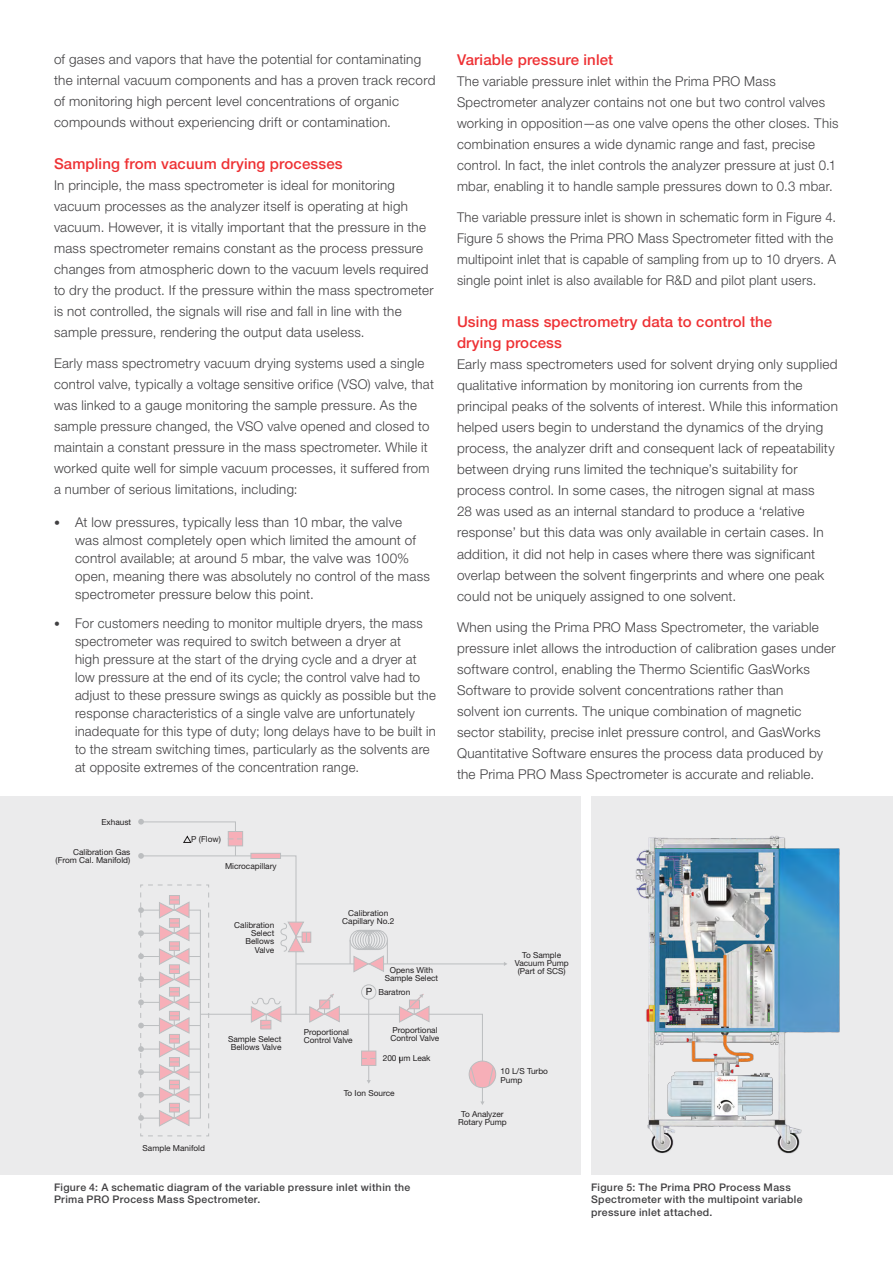
<style>
.page{position:relative;width:893px;height:1263px;background:#fff}
.page>*{position:absolute;margin:0;border:0;box-sizing:border-box;transform-origin:0 0}
.t1{font:500 15px/21px "Helvetica Neue LTW1 G";letter-spacing:.01em;color:#ee3134}
.t2{font:300 13.5px/21px "Helvetica Neue LTW1 G";letter-spacing:.02em;color:#414042}
.t3{font:300 13.5px/21px "Helvetica Neue LTW1 G";letter-spacing:.02em;color:#414042;scale:.96 1}
.t4{font:500 10.5px/12.6px "Helvetica Neue LTW1 G";letter-spacing:.03em;color:#414042}
.t5{font:9.9px "Helvetica Neue";color:#221f20}
.t6{font:8.25px/8.2px "Helvetica Neue";color:#221f20;text-align:center}
.s1{font-size:12px}
.s2{font-family:"Monotype Sorts"}
</style>
<div class="page">
<div style="left:591px;top:796px;width:302px;height:378px;background:#ebebec"></div>
<div style="left:0;top:796px;width:580px;height:378px;background:#ebebec"></div>
<hr style="left:296px;top:963px;width:208px;height:1px;background:#bcbec0">
<div style="left:469px;top:1061px;width:27px;height:26px;background:#cccacc;border-radius:50%"></div>
<div style="left:469px;top:1061px;width:27px;height:27px;border:1px solid #bcbec0;border-radius:50%"></div>
<svg style="left:138px;top:819px;width:356px;height:317px"></svg>
<img style="left:635px;top:836px;width:205px;height:318px">
<p class="t2" style="left:54px;top:48px;width:383px">of gases and vapors that have the potential for contaminating the internal vacuum components and has a proven track record of monitoring high percent level concentrations of organic compounds without experiencing drift or contamination.</p>
<p class="t1" style="left:54px;top:153px;width:290px">Sampling from vacuum drying processes</p>
<p class="t2" style="left:54px;top:174px;width:381px">In principle, the mass spectrometer is ideal for monitoring vacuum processes as the analyzer itself is operating at high vacuum. However, it is vitally important that the pressure in the mass spectrometer remains constant as the process pressure changes from atmospheric down to the vacuum levels required to dry the product. If the pressure within the mass spectrometer is not controlled, the signals will rise and fall in line with the sample pressure, rendering the output data useless.</p>
<p class="t2" style="left:54px;top:353px;width:381px">Early mass spectrometry vacuum drying systems used a single control valve, typically a voltage sensitive orifice (VSO) valve, that was linked to a gauge monitoring the sample pressure. As the sample pressure changed, the VSO valve opened and closed to maintain a constant pressure in the mass spectrometer. While it worked quite well for simple vacuum processes, it suffered from a number of serious limitations, including:</p>
<p class="t2" style="left:75px;top:513px;width:356px;line-height:18px;text-indent:-21px"><span class="s1">•</span> At low pressures, typically less than 10 mbar, the valve<br>was almost completely open which limited the amount of control available; at around 5 mbar, the valve was 100% open, meaning there was absolutely no control of the mass spectrometer pressure below this point.</p>
<p class="t2" style="left:75px;top:614px;width:362px;line-height:18px;text-indent:-21px"><span class="s1">•</span> For customers needing to monitor multiple dryers, the mass spectrometer was required to switch between a dryer at<br>high pressure at the start of the drying cycle and a dryer at low pressure at the end of its cycle; the control valve had to adjust to these pressure swings as quickly as possible but the response characteristics of a single valve are unfortunately inadequate for this type of duty; long delays have to be built in to the stream switching times, particularly as the solvents are at opposite extremes of the concentration range.</p>
<p class="t6" style="left:101px;top:817px;width:31px">Exhaust</p>
<p class="t6" style="left:56px;top:848px;width:76px;text-align:right">Calibration Gas (From Cal. Manifold)</p>
<p class="t6" style="left:184px;top:835px;width:39px"><span class="s2">▲</span>P (Flow)</p>
<p class="t6" style="left:225px;top:862px;width:53px">Microcapillary</p>
<p class="t1" style="left:457px;top:49px;width:158px">Variable pressure inlet</p>
<p class="t2" style="left:457px;top:71px;width:383px">The variable pressure inlet within the Prima PRO Mass Spectrometer analyzer contains not one but two control valves working in opposition—as one valve opens the other closes. This combination ensures a wide dynamic range and fast, precise control. In fact, the inlet controls the analyzer pressure at just 0.1 mbar, enabling it to handle sample pressures down to 0.3 mbar.</p>
<p class="t3" style="left:457px;top:207px;width:396px">The variable pressure inlet is shown in schematic form in Figure 4.<br>Figure 5 shows the Prima PRO Mass Spectrometer fitted with the multipoint inlet that is capable of sampling from up to 10 dryers. A single point inlet is also available for R&amp;D and pilot plant users.</p>
<p class="t1" style="left:457px;top:312px;width:317px">Using mass spectrometry data to control the drying process</p>
<p class="t2" style="left:457px;top:354px;width:382px">Early mass spectrometers used for solvent drying only supplied qualitative information by monitoring ion currents from the principal peaks of the solvents of interest. While this information helped users begin to understand the dynamics of the drying process, the analyzer drift and consequent lack of repeatability between drying runs limited the technique’s suitability for process control. In some cases, the nitrogen signal at mass<br>28 was used as an internal standard to produce a ‘relative response’ but this data was only available in certain cases. In addition, it did not help in cases where there was significant overlap between the solvent fingerprints and where one peak could not be uniquely assigned to one solvent.</p>
<p class="t2" style="left:457px;top:617px;width:380px">When using the Prima PRO Mass Spectrometer, the variable pressure inlet allows the introduction of calibration gases under software control, enabling the Thermo Scientific GasWorks Software to provide solvent concentrations rather than<br>solvent ion currents. The unique combination of magnetic sector stability, precise inlet pressure control, and GasWorks Quantitative Software ensures the process data produced by the Prima PRO Mass Spectrometer is accurate and reliable.</p>
<p class="t6" style="left:234px;top:921px;width:41px;text-align:right">Calibration<br>Select<br>Bellows<br>Valve</p>
<p class="t6" style="left:342px;top:909px;width:54px">Calibration<br>Capillary No.2</p>
<p class="t6" style="left:515px;top:951px;width:55px">To Sample<br>Vacuum Pump</p>
<p class="t6" style="left:390px;top:966px;width:45px">Opens With</p>
<p class="t6" style="left:518px;top:967px;width:49px">(Part of SCS)</p>
<p class="t6" style="left:385px;top:974px;width:55px">Sample Select</p>
<p class="t5" style="left:366px;top:986px;width:8px">P</p>
<p class="t6" style="left:378px;top:988px;width:33px">Baratron</p>
<p class="t6" style="left:143px;top:1144px;width:64px">Sample Manifold</p>
<p class="t6" style="left:391px;top:1026px;width:50px;text-align:left">Proportional<br>Control Valve</p>
<p class="t6" style="left:383px;top:1054px;width:49px">200 um Leak</p>
<p class="t6" style="left:344px;top:1088px;width:52px">To Ion Source</p>
<p class="t6" style="left:228px;top:1034px;width:55px">Sample Select<br>Bellows Valve</p>
<p class="t6" style="left:304px;top:1028px;width:50px;text-align:left">Proportional<br>Control Valve</p>
<p class="t6" style="left:500px;top:1067px;width:49px;text-align:left">10 L/S Turbo<br>Pump</p>
<p class="t6" style="left:458px;top:1109px;width:50px">To Analyzer<br>Rotary Pump</p>
<p class="t4" style="left:54px;top:1181px;width:358px">Figure 4: A schematic diagram of the variable pressure inlet within the<br>Prima PRO Process Mass Spectrometer.</p>
<p class="t4" style="left:591px;top:1181px;width:213px">Figure 5: The Prima PRO Process Mass<br>Spectrometer with the multipoint variable pressure inlet attached.</p>
</div>
